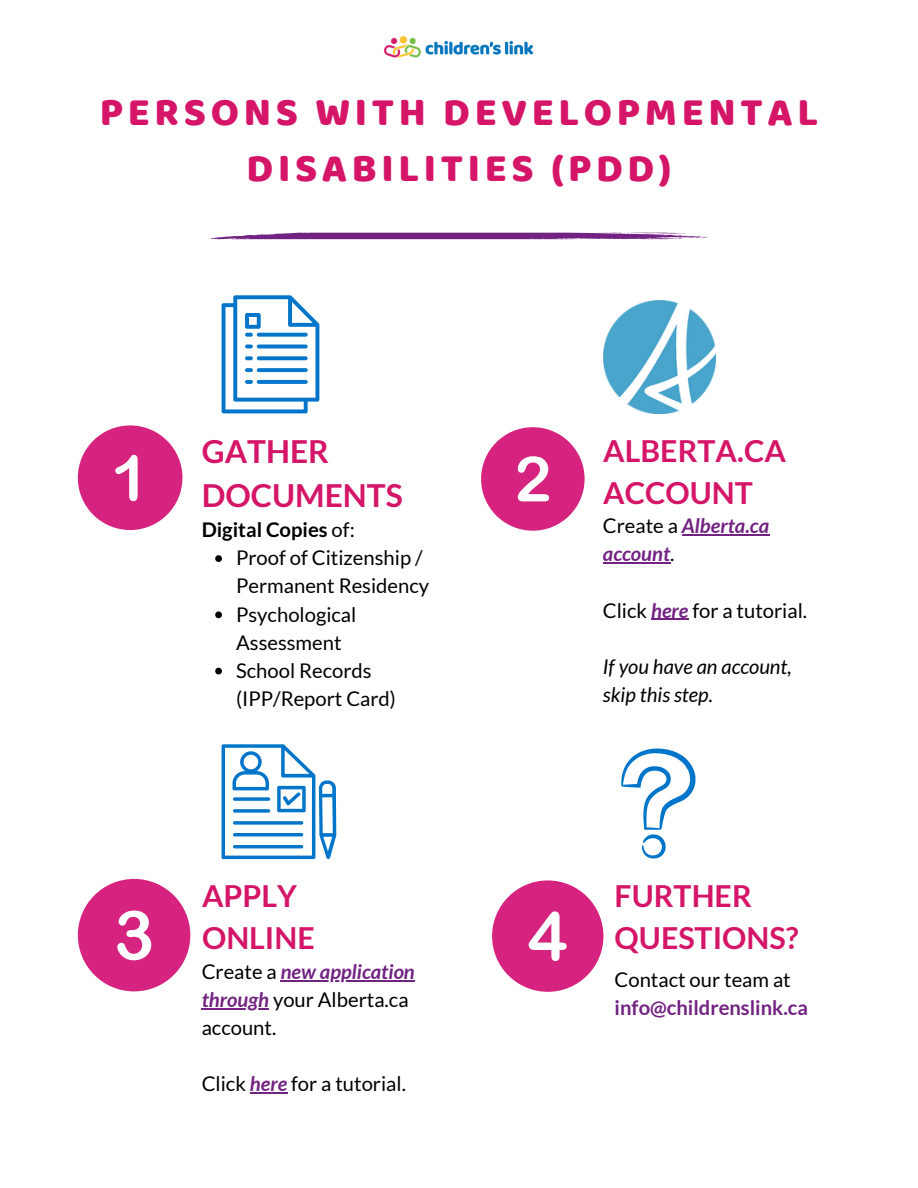
<style>
.page{position:relative;width:918px;height:1188px;background:#fff}
.page>*{position:absolute;margin:0;border:0;box-sizing:border-box;transform-origin:0 0}
.t1{font:40.35px/56.2px "Baloo Bhai";letter-spacing:.115em;color:#d41568;text-align:center}
.t2{font:700 31.8px/43.7px "Lato";color:#d41568}
.t3{font:700 30.3px/41.7px "Lato";color:#d41568}
.t4{font:20.25px/28.2px "Lato";color:#000}
.t5{font:italic 20.25px/28.2px "Lato";color:#000}
.t6{font:italic 700 20.25px/28.2px "Lato";color:#722382}
.t7{font:700 20.25px "Lato";color:#722382}
.t8{font:700 20.25px "Lato";color:#000}
.s1{font-weight:400}
.s2{font-weight:700;font-style:italic;color:#722382}
.s3{font-weight:400;font-style:normal;color:#000}
</style>
<div class="page">
<svg style="left:211px;top:233px;width:497px;height:7px;background:#965ba2"></svg>
<img style="left:383px;top:36px;width:151px;height:22px">
<svg style="left:222px;top:295px;width:97px;height:118px"></svg>
<img style="left:603px;top:301px;width:113px;height:112px">
<div style="left:481px;top:427px;width:104px;height:104px;background:#d6237f;border-radius:50%"></div>
<svg style="left:518px;top:456px;width:31px;height:45px"></svg>
<div style="left:78px;top:425px;width:104px;height:105px;background:#d6237f;border-radius:50%"></div>
<svg style="left:115px;top:455px;width:23px;height:46px"></svg>
<div style="left:78px;top:879px;width:112px;height:112px;background:#d6237f;border-radius:50%"></div>
<svg style="left:117px;top:911px;width:34px;height:49px"></svg>
<svg style="left:222px;top:744px;width:114px;height:115px"></svg>
<svg style="left:233px;top:797px;width:37px;height:4px"></svg>
<svg style="left:233px;top:809px;width:37px;height:4px"></svg>
<svg style="left:233px;top:821px;width:70px;height:4px"></svg>
<hr style="left:233px;top:833px;width:70px;height:3px;background:#0075c9;border-radius:2px">
<hr style="left:233px;top:845px;width:70px;height:3px;background:#0075c9;border-radius:2px">
<div style="left:492px;top:880px;width:111px;height:112px;background:#d6237f;border-radius:50%"></div>
<svg style="left:529px;top:911px;width:38px;height:50px"></svg>
<svg style="left:621px;top:748px;width:75px;height:111px"></svg>
<svg style="left:215px;top:555px;width:7px;height:7px"></svg>
<svg style="left:215px;top:611px;width:7px;height:7px"></svg>
<svg style="left:215px;top:668px;width:7px;height:6px"></svg>
<hr style="left:682px;top:534px;width:87px;height:2px;background:#722382">
<hr style="left:603px;top:563px;width:67px;height:1px;background:#722382">
<hr style="left:651px;top:619px;width:37px;height:1px;background:#722382">
<hr style="left:281px;top:980px;width:134px;height:1px;background:#722382">
<hr style="left:202px;top:1008px;width:67px;height:1px;background:#722382">
<hr style="left:250px;top:1093px;width:37px;height:1px;background:#722382">
<h1 class="t1" style="left:100px;top:83px;width:720px">PERSONS WITH DEVELOPMENTAL<br>DISABILITIES (PDD)</h1>
<h2 class="t2" style="left:202px;top:429px;width:203px">GATHER<br>DOCUMENTS</h2>
<p class="t8" style="left:202px;top:517px;width:155px">Digital Copies <span class="s1">of:</span></p>
<p class="t4" style="left:236px;top:543px;width:195px">Proof of Citizenship /<br>Permanent Residency<br>Psychological<br>Assessment<br>School Records (IPP/Report Card)</p>
<h3 class="t3" style="left:202px;top:875px;width:114px">APPLY<br>ONLINE</h3>
<p class="t4" style="left:202px;top:957px;width:215px">Create a <span class="s2">new application through</span> your Alberta.ca account.</p>
<p class="t4" style="left:202px;top:1070px;width:206px">Click <span class="s2">here</span> for a tutorial.</p>
<h3 class="t3" style="left:603px;top:429px;width:184px">ALBERTA.CA<br>ACCOUNT</h3>
<p class="t6" style="left:603px;top:511px;width:168px"><span class="s3">Create a</span> Alberta.ca account<span class="s3">.</span></p>
<p class="t4" style="left:603px;top:596px;width:206px">Click <span class="s2">here</span> for a tutorial.</p>
<p class="t5" style="left:603px;top:652px;width:190px">If you have an account, skip this step.</p>
<h3 class="t3" style="left:615px;top:875px;width:185px">FURTHER<br>QUESTIONS?</h3>
<p class="t4" style="left:615px;top:965px;width:178px">Contact our team at</p>
<p class="t7" style="left:615px;top:995px;width:195px">info@childrenslink.ca</p>
</div>
